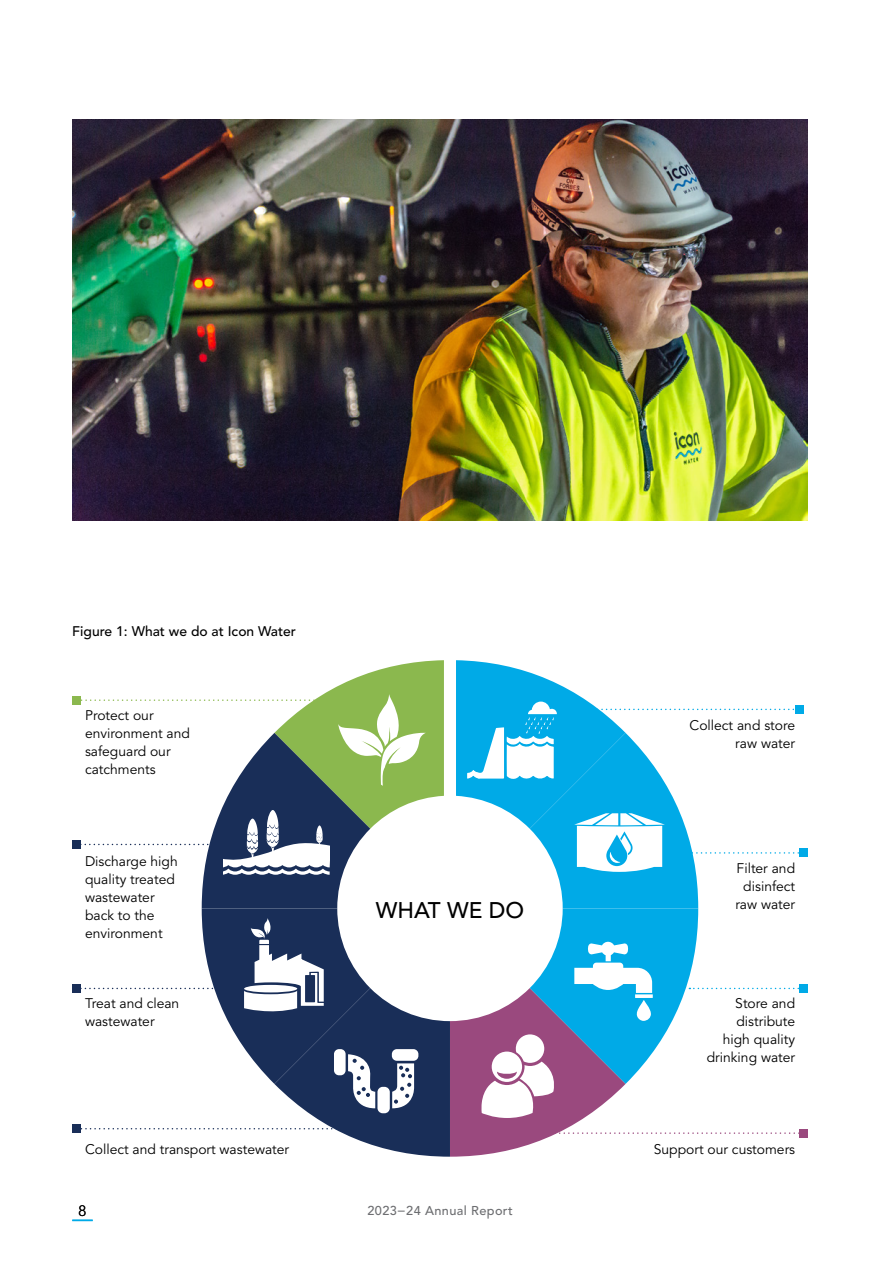
<style>
.page{position:relative;width:893px;height:1263px;background:#fff}
.page>*{position:absolute;margin:0;border:0;box-sizing:border-box;transform-origin:0 0}
.t1{font:500 22.5px "Avenir LT Std";color:#000}
.t2{font:300 15px "Avenir LT Std";color:#000}
.t3{font:13.8px/18px "Avenir LT Std";color:#000}
.t4{font:500 13.8px "Avenir LT Std";color:#000}
.t5{font:500 12.75px "Avenir LT Std";letter-spacing:.03em;color:#6d6e71}
</style>
<div class="page">
<img style="left:72px;top:119px;width:736px;height:402px">
<div style="left:72px;top:696px;width:9px;height:9px;background:#8bb84e"></div>
<div style="left:72px;top:840px;width:9px;height:9px;background:#192e58"></div>
<div style="left:799px;top:848px;width:9px;height:9px;background:#00aae7"></div>
<div style="left:799px;top:984px;width:9px;height:9px;background:#00aae7"></div>
<div style="left:799px;top:1129px;width:9px;height:8px;background:#9a497e"></div>
<div style="left:72px;top:984px;width:9px;height:9px;background:#192e58"></div>
<div style="left:72px;top:1124px;width:9px;height:9px;background:#192e58"></div>
<svg style="left:81px;top:660px;width:723px;height:497px"></svg>
<hr style="left:72px;top:1219px;width:21px;height:2px;background:#00aae7">
<p class="t4" style="left:72px;top:623px;width:225px">Figure 1: What we do at Icon Water</p>
<p class="t3" style="left:85px;top:706px;width:106px">Protect our environment and safeguard our catchments</p>
<p class="t3" style="left:689px;top:716px;width:107px;text-align:right">Collect and store raw water</p>
<p class="t3" style="left:85px;top:853px;width:94px">Discharge high quality treated wastewater back to the environment</p>
<p class="t3" style="left:735px;top:860px;width:61px;text-align:center">Filter and disinfect raw water</p>
<h1 class="t1" style="left:376px;top:897px;width:150px">WHAT WE DO</h1>
<p class="t3" style="left:85px;top:994px;width:96px">Treat and clean wastewater</p>
<p class="t3" style="left:85px;top:1140px;width:206px">Collect and transport wastewater</p>
<p class="t2" style="left:79px;top:1201px;width:9px">8</p>
<p class="t5" style="left:367px;top:1203px;width:147px">2023−24 Annual Report</p>
<p class="t3" style="left:707px;top:994px;width:90px;text-align:right">Store and distribute high quality drinking water</p>
<p class="t3" style="left:654px;top:1141px;width:143px">Support our customers</p>
</div>
